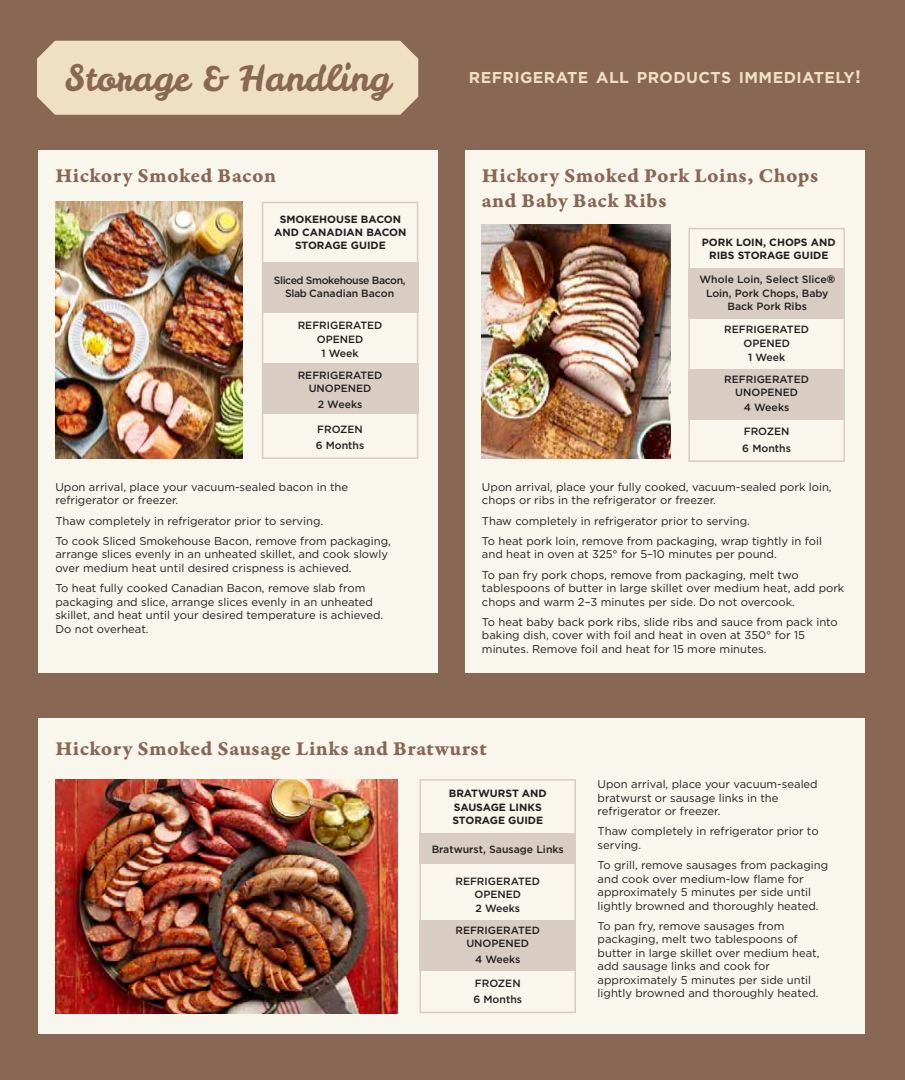
<style>
.page{position:relative;width:905px;height:1080px;background:#fff}
.page>*{position:absolute;margin:0;border:0;box-sizing:border-box;transform-origin:0 0}
.t1{font:36px "Leckerli One";color:#886755}
.t2{font:21px/25.2px "Garamond Premr Pro Bd Capt";letter-spacing:.02em;color:#886755}
.t3{font:700 15.75px "Gotham";letter-spacing:.03em;color:#efdfc3}
.t4{font:11.25px/13.5px "Gotham";color:#231f20}
.t5{font:500 10.5px/13.2px "Gotham";color:#231f20;text-align:center}
.t6{font:700 10.5px/13.2px "Gotham";color:#231f20;text-align:center}
.t7{font:500 10.5px/13.2px "Gotham";letter-spacing:-.04em;color:#231f20;text-align:center}
.s1{font-size:18px}
.s2{font-family:"Aleo";font-weight:700}
</style>
<div class="page">
<div style="left:0;top:0;width:904px;height:1080px;background:#886755"></div>
<div style="left:39px;top:150px;width:399px;height:522px;background:#f9f6ee"></div>
<div style="left:465px;top:150px;width:399px;height:522px;background:#f9f6ee"></div>
<img style="left:482px;top:225px;width:188px;height:234px">
<div style="left:262px;top:363px;width:156px;height:51px;background:#d9ccc3"></div>
<div style="left:262px;top:262px;width:156px;height:51px;background:#d9ccc3"></div>
<div style="left:262px;top:202px;width:156px;height:257px;border:2px solid #d9ccc3"></div>
<div style="left:688px;top:369px;width:156px;height:50px;background:#d9ccc3"></div>
<div style="left:688px;top:268px;width:156px;height:50px;background:#d9ccc3"></div>
<div style="left:688px;top:228px;width:156px;height:234px;border:2px solid #d9ccc3"></div>
<div style="left:39px;top:718px;width:825px;height:316px;background:#f9f6ee"></div>
<img style="left:55px;top:779px;width:342px;height:234px">
<div style="left:419px;top:920px;width:157px;height:51px;background:#d9ccc3"></div>
<div style="left:419px;top:834px;width:157px;height:30px;background:#d9ccc3"></div>
<div style="left:419px;top:779px;width:157px;height:234px;border:2px solid #d9ccc3"></div>
<div style="left:37px;top:41px;width:381px;height:74px;background:#efdfc3"></div>
<img style="left:55px;top:202px;width:187px;height:257px">
<h1 class="t1" style="left:65px;top:53px;width:327px">Storage &amp; Handling</h1>
<h3 class="t3" style="left:469px;top:67px;width:393px">REFRIGERATE ALL PRODUCTS IMMEDIATELY<span class="s1">!</span></h3>
<h2 class="t2" style="left:55px;top:163px;width:222px">Hickory Smoked Bacon</h2>
<h2 class="t2" style="left:482px;top:163px;width:338px">Hickory Smoked Pork Loins, Chops and Baby Back Ribs</h2>
<p class="t6" style="left:274px;top:212px;width:134px">SMOKEHOUSE BACON<br>AND CANADIAN BACON<br>STORAGE GUIDE</p>
<p class="t7" style="left:274px;top:274px;width:133px">Sliced Smokehouse Bacon,<br>Slab Canadian Bacon</p>
<p class="t5" style="left:298px;top:319px;width:86px">REFRIGERATED<br>OPENED</p>
<p class="t5" style="left:298px;top:369px;width:86px">REFRIGERATED<br>UNOPENED</p>
<p class="t5" style="left:317px;top:423px;width:47px">FROZEN</p>
<p class="t5" style="left:321px;top:346px;width:39px">1 Week</p>
<p class="t5" style="left:318px;top:397px;width:46px">2 Weeks</p>
<p class="t5" style="left:316px;top:439px;width:50px">6 Months</p>
<p class="t4" style="left:55px;top:480px;width:294px">Upon arrival, place your vacuum-sealed bacon in the refrigerator or freezer.</p>
<p class="t4" style="left:55px;top:510px;width:337px;line-height:20.2px">Thaw completely in refrigerator prior to serving.<br>To cook Sliced Smokehouse Bacon, remove from packaging,</p>
<p class="t4" style="left:55px;top:547px;width:334px">arrange slices evenly in an unheated skillet, and cook slowly over medium heat until desired crispness is achieved.</p>
<p class="t4" style="left:55px;top:581px;width:329px">To heat fully cooked Canadian Bacon, remove slab from packaging and slice, arrange slices evenly in an unheated skillet, and heat until your desired temperature is achieved.<br>Do not overheat.</p>
<p class="t6" style="left:702px;top:236px;width:135px">PORK LOIN, CHOPS AND<br>RIBS STORAGE GUIDE</p>
<p class="t5" style="left:699px;top:273px;width:137px">Whole Loin, Select Slice<span class="s2">®<br></span>Loin, Pork Chops, Baby<br>Back Pork Ribs</p>
<p class="t5" style="left:724px;top:323px;width:86px">REFRIGERATED<br>OPENED</p>
<p class="t5" style="left:724px;top:372px;width:86px">REFRIGERATED<br>UNOPENED</p>
<p class="t5" style="left:743px;top:425px;width:47px">FROZEN</p>
<p class="t5" style="left:748px;top:350px;width:39px">1 Week</p>
<p class="t5" style="left:744px;top:401px;width:47px">4 Weeks</p>
<p class="t5" style="left:742px;top:441px;width:50px">6 Months</p>
<p class="t4" style="left:482px;top:480px;width:351px">Upon arrival, place your fully cooked, vacuum-sealed pork loin, chops or ribs in the refrigerator or freezer.</p>
<p class="t4" style="left:482px;top:510px;width:341px;line-height:20.2px">Thaw completely in refrigerator prior to serving.<br>To heat pork loin, remove from packaging, wrap tightly in foil</p>
<p class="t4" style="left:482px;top:544px;width:318px;line-height:20.2px">and heat in oven at 325° for 5–10 minutes per pound.<br>To pan fry pork chops, remove from packaging, melt two</p>
<p class="t4" style="left:482px;top:581px;width:364px">tablespoons of butter in large skillet over medium heat, add pork chops and warm 2–3 minutes per side. Do not overcook.</p>
<p class="t4" style="left:482px;top:615px;width:357px">To heat baby back pork ribs, slide ribs and sauce from pack into baking dish, cover with foil and heat in oven at 350° for 15 minutes. Remove foil and heat for 15 more minutes.</p>
<h2 class="t2" style="left:55px;top:736px;width:433px">Hickory Smoked Sausage Links and Bratwurst</h2>
<p class="t6" style="left:449px;top:787px;width:99px">BRATWURST AND<br>SAUSAGE LINKS<br>STORAGE GUIDE</p>
<p class="t5" style="left:431px;top:842px;width:134px">Bratwurst, Sausage Links</p>
<p class="t5" style="left:455px;top:874px;width:86px">REFRIGERATED<br>OPENED</p>
<p class="t5" style="left:455px;top:924px;width:86px">REFRIGERATED<br>UNOPENED</p>
<p class="t5" style="left:475px;top:976px;width:47px">FROZEN</p>
<p class="t5" style="left:475px;top:902px;width:46px">2 Weeks</p>
<p class="t5" style="left:475px;top:952px;width:47px">4 Weeks</p>
<p class="t5" style="left:473px;top:992px;width:50px">6 Months</p>
<p class="t4" style="left:597px;top:777px;width:222px">Upon arrival, place your vacuum-sealed bratwurst or sausage links in the refrigerator or freezer.</p>
<p class="t4" style="left:597px;top:824px;width:222px">Thaw completely in refrigerator prior to serving.</p>
<p class="t4" style="left:597px;top:858px;width:232px">To grill, remove sausages from packaging and cook over medium-low flame for approximately 5 minutes per side until lightly browned and thoroughly heated.</p>
<p class="t4" style="left:597px;top:919px;width:223px">To pan fry, remove sausages from packaging, melt two tablespoons of butter in large skillet over medium heat, add sausage links and cook for approximately 5 minutes per side until lightly browned and thoroughly heated.</p>
</div>
